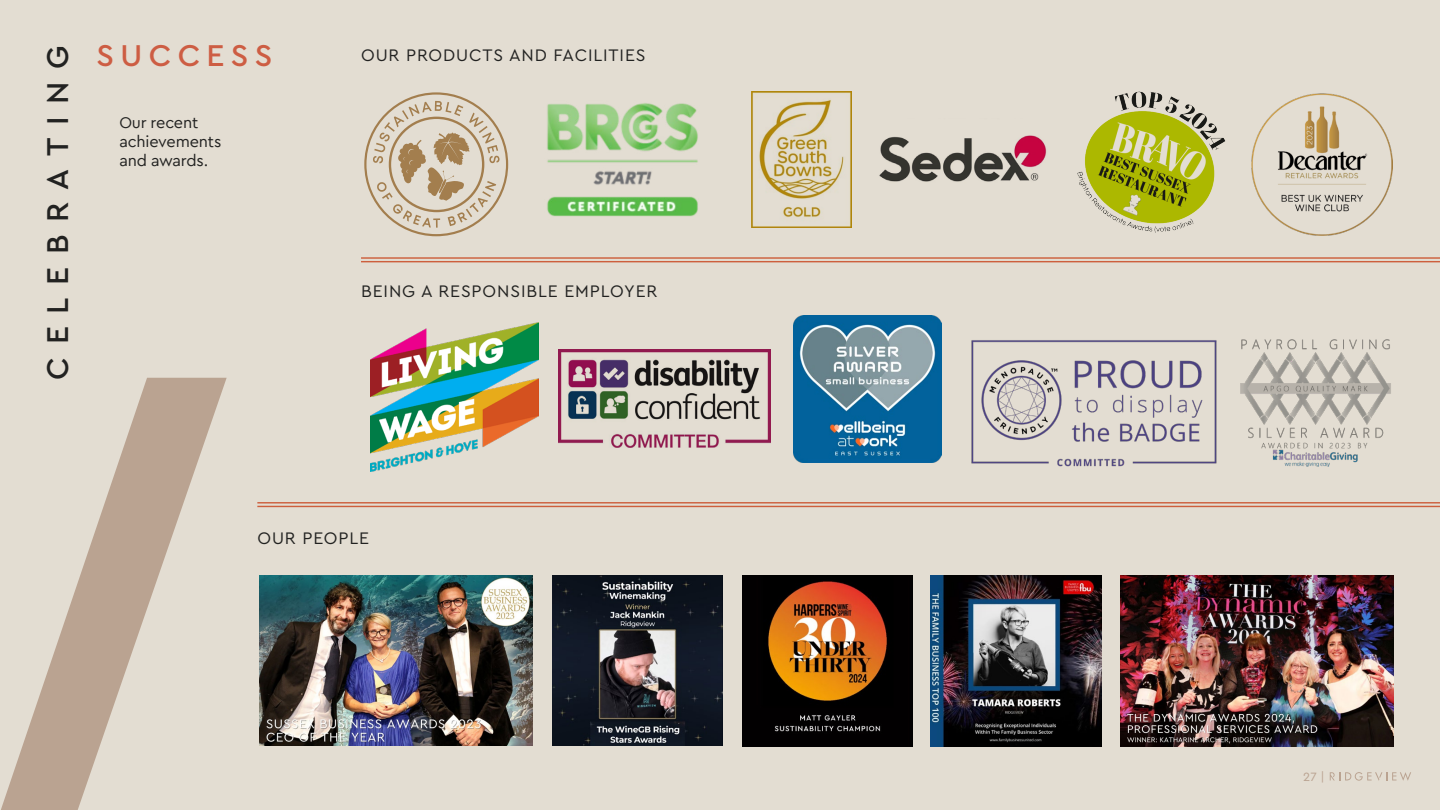
<style>
.page{position:relative;width:1440px;height:810px;background:#e3ddd2}
.page>*{position:absolute;margin:0;border:0;box-sizing:border-box;transform-origin:0 0}
.t1{font:500 31.5px "Cera Pro";letter-spacing:.4em;color:#222221}
.t2{font:500 31.5px "Cera Pro";letter-spacing:.2em;color:#cd5d43}
.t3{font:17.5px "Cera Pro";letter-spacing:.05em;color:#222221}
.t4{font:16.25px/18.8px "Cera Pro";letter-spacing:-.01em;color:#222221}
.t5{font:12.62px "Cera Pro";color:#baa391}
</style>
<div class="page">
<svg style="left:1px;top:378px;width:226px;height:432px"></svg>
<svg style="left:1330px;top:772px;width:81px;height:9px"></svg>
<hr style="left:361px;top:261px;width:1079px;height:1px;background:#cd5f3d">
<hr style="left:361px;top:257px;width:1079px;height:2px;background:#cd5f3d">
<hr style="left:257px;top:506px;width:1183px;height:1px;background:#cd5f3d">
<hr style="left:257px;top:502px;width:1183px;height:2px;background:#cd5f3d">
<img style="left:259px;top:575px;width:273px;height:171px">
<img style="left:1121px;top:576px;width:273px;height:171px">
<img style="left:931px;top:575px;width:171px;height:171px">
<img style="left:742px;top:576px;width:171px;height:170px">
<img style="left:552px;top:575px;width:171px;height:171px">
<svg style="left:364px;top:92px;width:144px;height:144px"></svg>
<img style="left:1251px;top:94px;width:142px;height:142px">
<img style="left:1077px;top:91px;width:149px;height:142px">
<img style="left:752px;top:91px;width:99px;height:136px">
<img style="left:879px;top:135px;width:168px;height:47px">
<img style="left:370px;top:323px;width:168px;height:149px">
<img style="left:547px;top:103px;width:151px;height:114px">
<img style="left:558px;top:350px;width:213px;height:98px">
<img style="left:1240px;top:339px;width:151px;height:128px">
<img style="left:794px;top:315px;width:148px;height:148px">
<img style="left:971px;top:340px;width:246px;height:127px">
<h1 class="t1" style="left:37px;top:380px;width:336px;rotate:-90deg">CELEBRATING</h1>
<h1 class="t2" style="left:97px;top:35px;width:177px">SUCCESS</h1>
<p class="t4" style="left:119px;top:113px;width:104px">Our recent achievements and awards.</p>
<p class="t3" style="left:361px;top:43px;width:286px">OUR PRODUCTS AND FACILITIES</p>
<p class="t3" style="left:361px;top:280px;width:298px">BEING A RESPONSIBLE EMPLOYER</p>
<p class="t3" style="left:257px;top:526px;width:113px">OUR PEOPLE</p>
<p class="t5" style="left:1303px;top:768px;width:23px">27 |</p>
</div>
